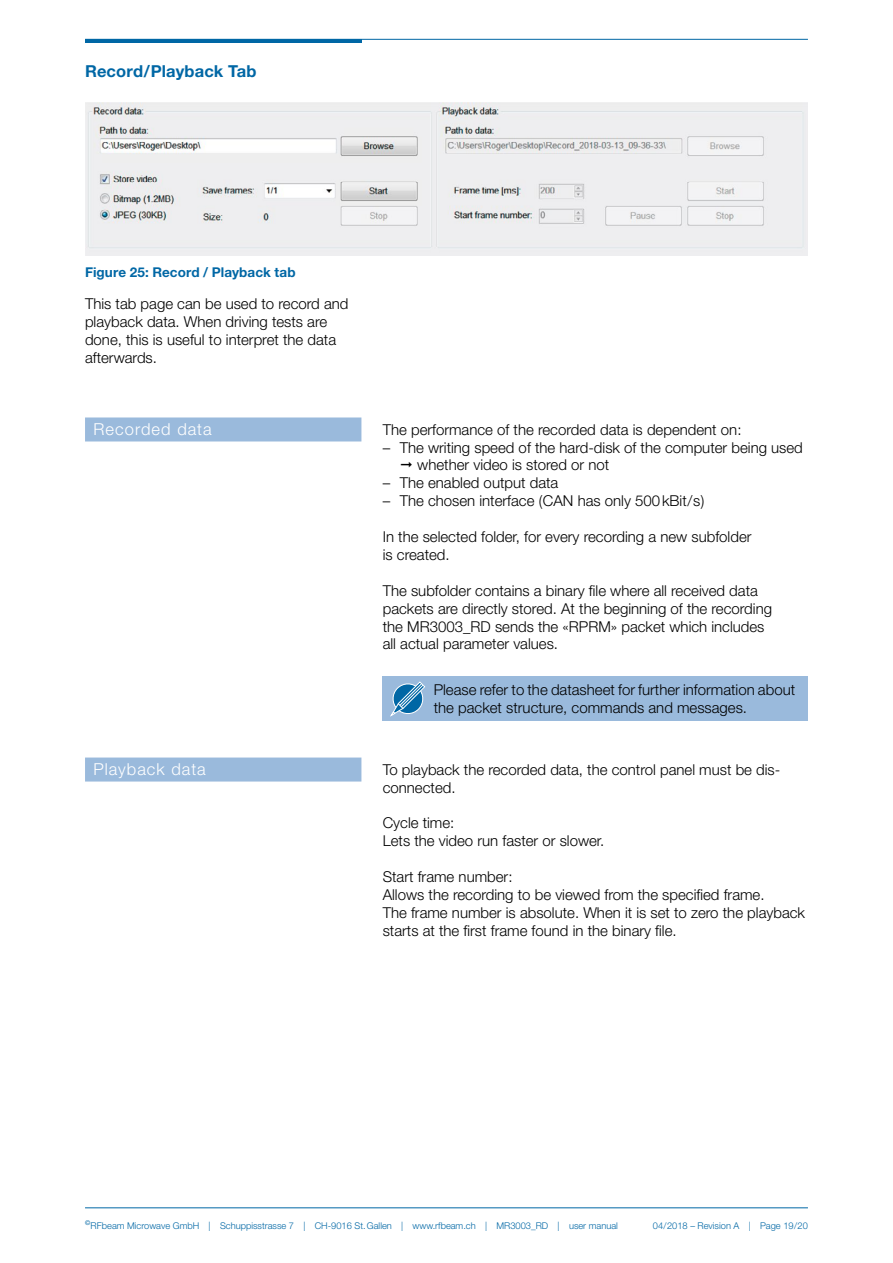
<style>
.page{position:relative;width:893px;height:1263px;background:#fff}
.page>*{position:absolute;margin:0;border:0;box-sizing:border-box;transform-origin:0 0}
.t1{font:300 16.5px "Helvetica Neue LT Std";letter-spacing:.06em;color:#fff}
.t2{font:700 16.5px "Helvetica Neue LT Std";letter-spacing:.01em;color:#0067a5}
.t3{font:300 15px/17.9px "Helvetica Neue LT Std";color:#000}
.t4{font:700 13.5px "Helvetica Neue LT Std";letter-spacing:.005em;color:#0067a5}
.t5{font:300 9.3px "Helvetica Neue LT Std";color:#0067a5}
.t6{font:6.45px "Helvetica Neue LT Std";color:#0067a5}
</style>
<div class="page">
<hr style="left:85px;top:1207px;width:723px;height:1px;background:#0067a5">
<hr style="left:85px;top:39px;width:723px;height:1px;background:#0067a5">
<hr style="left:85px;top:39px;width:276px;height:4px;background:#0067a5">
<img style="left:85px;top:102px;width:723px;height:154px">
<div style="left:85px;top:417px;width:276px;height:24px;background:#9abadc"></div>
<div style="left:85px;top:757px;width:276px;height:24px;background:#9abadc"></div>
<div style="left:383px;top:676px;width:425px;height:45px;background:#9abadc"></div>
<svg style="left:390px;top:681px;width:35px;height:36px"></svg>
<p class="t2" style="left:85px;top:61px;width:173px">Record/Playback Tab</p>
<p class="t4" style="left:85px;top:264px;width:212px">Figure 25: Record / Playback tab</p>
<p class="t3" style="left:85px;top:295px;width:265px">This tab page can be used to record and playback data. When driving tests are done, this is useful to interpret the data afterwards.</p>
<p class="t1" style="left:94px;top:419px;width:120px">Recorded data</p>
<p class="t1" style="left:94px;top:759px;width:114px">Playback data</p>
<p class="t3" style="left:383px;top:420px;width:360px">The performance of the recorded data is dependent on:</p>
<p class="t3" style="left:383px;top:438px;width:422px">– The writing speed of the hard-disk of the computer being used</p>
<p class="t3" style="left:400px;top:456px;width:211px">◻ whether video is stored or not</p>
<p class="t3" style="left:383px;top:474px;width:177px">– The enabled output data</p>
<p class="t3" style="left:383px;top:492px;width:323px">– The chosen interface (CAN has only 500kBit/s)</p>
<p class="t3" style="left:383px;top:527px;width:370px">In the selected folder, for every recording a new subfolder is created.</p>
<p class="t3" style="left:383px;top:581px;width:391px">The subfolder contains a binary file where all received data packets are directly stored. At the beginning of the recording the MR3003_RD sends the «RPRM» packet which includes all actual parameter values.</p>
<p class="t3" style="left:434px;top:680px;width:363px">Please refer to the datasheet for further information about the packet structure, commands and messages.</p>
<p class="t3" style="left:383px;top:760px;width:399px">To playback the recorded data, the control panel must be dis&shy;connected.</p>
<p class="t3" style="left:383px;top:814px;width:223px">Cycle time:<br>Lets the video run faster or slower.</p>
<p class="t3" style="left:383px;top:867px;width:424px">Start frame number:<br>Allows the recording to be viewed from the specified frame.<br>The frame number is absolute. When it is set to zero the playback starts at the first frame found in the binary file.</p>
<p class="t6" style="left:85px;top:1219px;width:7px">©</p>
<p class="t5" style="left:91px;top:1220px;width:529px">RFbeam Microwave GmbH | Schuppisstrasse 7 | CH-9016 St.Gallen | www.rfbeam.ch | MR3003_RD | user manual</p>
<p class="t5" style="left:653px;top:1220px;width:157px">04/2018 – Revision A | Page 19/20</p>
</div>
